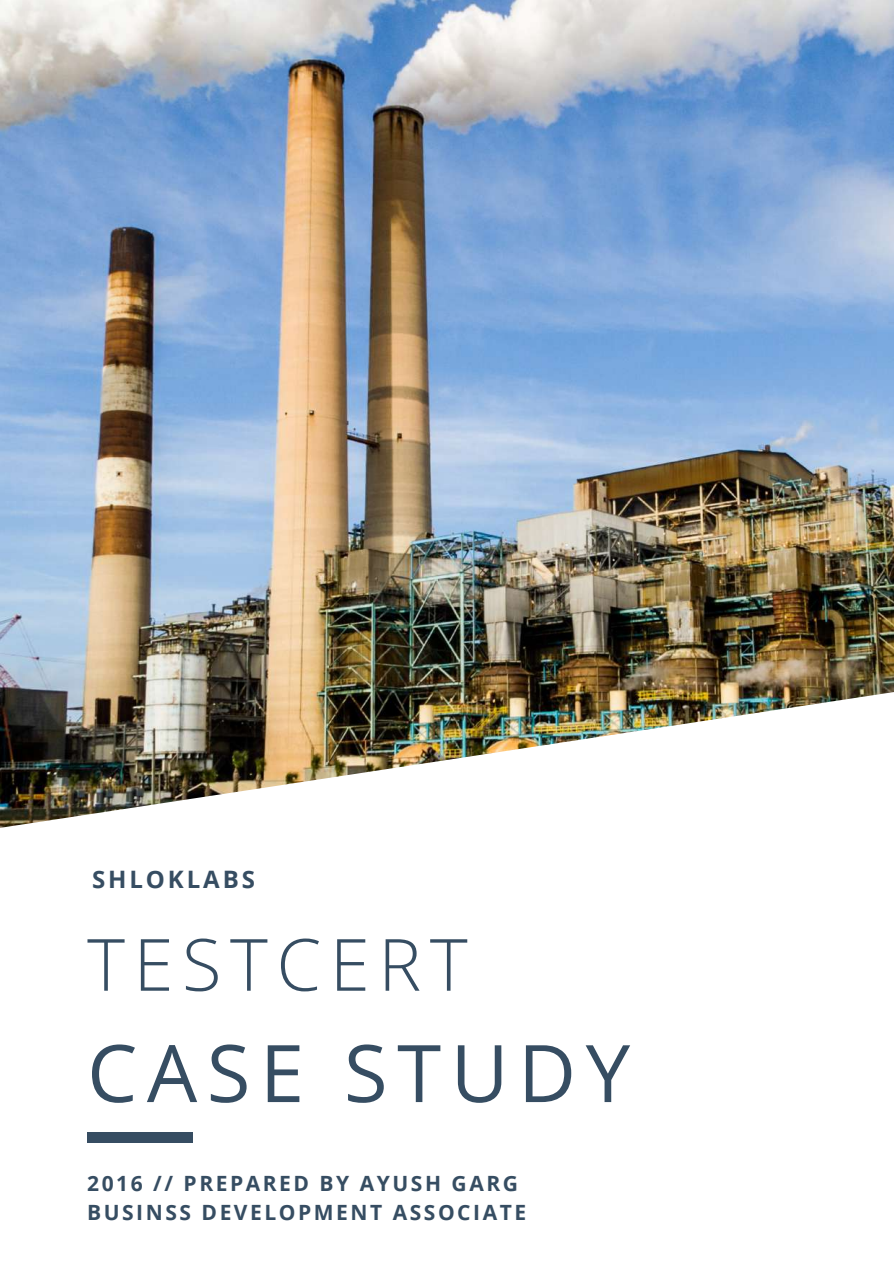
<style>
.page{position:relative;width:894px;height:1264px;background:#fff}
.page>*{position:absolute;margin:0;border:0;box-sizing:border-box;transform-origin:0 0}
.t1{font:79.5px "Open Sans";letter-spacing:.12em;color:#364d62}
.t2{font:300 72px "Open Sans";letter-spacing:.12em;color:#364d62}
.t3{font:700 24px "Open Sans";letter-spacing:.12em;color:#364d62}
.t4{font:700 21px/29.2px "Open Sans";letter-spacing:.12em;color:#364d62}
</style>
<div class="page">
<img style="left:0;top:0;width:893px;height:828px">
<div style="left:87px;top:1132px;width:106px;height:10px;background:#364d62"></div>
<p class="t3" style="left:92px;top:862px;width:164px">SHLOKLABS</p>
<h2 class="t2" style="left:87px;top:913px;width:382px">TESTCERT</h2>
<h1 class="t1" style="left:87px;top:1017px;width:544px">CASE STUDY</h1>
<p class="t4" style="left:87px;top:1167px;width:440px">2016 // PREPARED BY AYUSH GARG<br>BUSINSS DEVELOPMENT ASSOCIATE</p>
</div>
